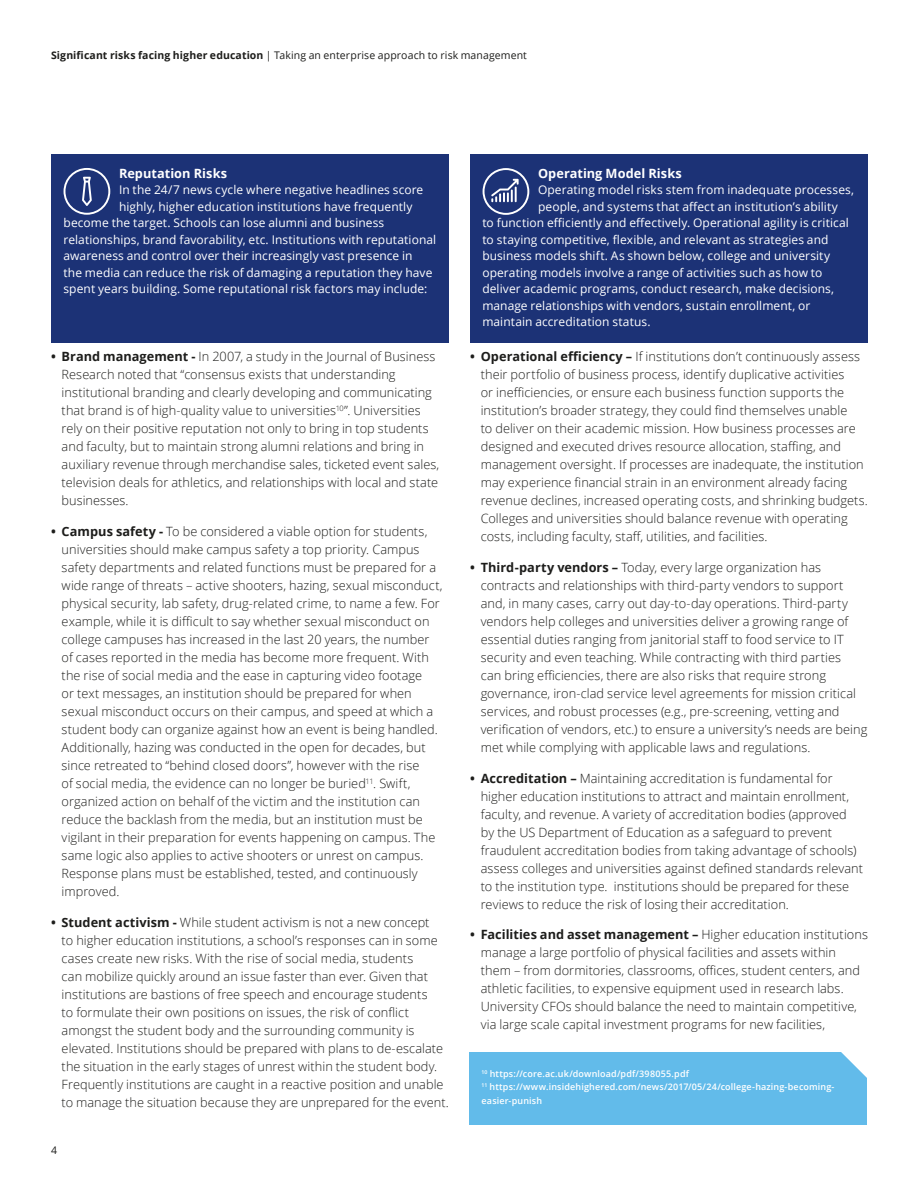
<style>
.page{position:relative;width:918px;height:1188px;background:#fff}
.page>*{position:absolute;margin:0;border:0;box-sizing:border-box;transform-origin:0 0}
.t1{font:300 12.75px/18px "Open Sans";letter-spacing:.005em;color:#1d1d1b}
.Subhead_A__8_5_12pt{font:700 12.75px "Open Sans";letter-spacing:.005em;color:#fff}
.Body_copy__8_5_12pt{font:12px "Open Sans";letter-spacing:.005em;color:#fff}
.t2{font:10.5px "Open Sans";letter-spacing:.01em;color:#1d1d1b}
.Smaller_Text{font:600 9px/13.5px "Open Sans";letter-spacing:.015em;color:#fff}
.s1{font-weight:700}
</style>
<div class="page">
<div style="left:52px;top:154px;width:397px;height:189px;background:#1c3276"></div>
<svg style="left:64px;top:168px;width:46px;height:47px"></svg>
<div style="left:471px;top:155px;width:397px;height:188px;background:#1c3276"></div>
<svg style="left:483px;top:168px;width:46px;height:47px"></svg>
<div style="left:470px;top:1052px;width:397px;height:72px;background:#62bbea"></div>
<svg style="left:841px;top:1052px;width:26px;height:26px"></svg>
<p class="t2" style="left:51px;top:48px;width:477px"><span class="s1">Significant risks facing higher education</span> | Taking an enterprise approach to risk management</p>
<p class="Subhead_A__8_5_12pt" style="left:119px;top:164px;width:110px">Reputation Risks</p>
<p class="Body_copy__8_5_12pt" style="left:119px;top:182px;width:306px">In the 24/7 news cycle where negative headlines score</p>
<p class="Body_copy__8_5_12pt" style="left:119px;top:198px;width:295px">highly, higher education institutions have frequently</p>
<p class="Body_copy__8_5_12pt" style="left:64px;top:215px;width:322px">become the target. Schools can lose alumni and business</p>
<p class="Body_copy__8_5_12pt" style="left:64px;top:231px;width:374px">relationships, brand favorability, etc. Institutions with reputational</p>
<p class="Body_copy__8_5_12pt" style="left:64px;top:248px;width:351px">awareness and control over their increasingly vast presence in</p>
<p class="Body_copy__8_5_12pt" style="left:64px;top:264px;width:370px">the media can reduce the risk of damaging a reputation they have</p>
<p class="Body_copy__8_5_12pt" style="left:64px;top:281px;width:365px">spent years building. Some reputational risk factors may include:</p>
<p class="t1" style="left:62px;top:347px;width:379px;text-indent:-11px"><span class="s1">• Brand management -</span> In 2007, a study in the Journal of Business Research noted that “consensus exists that understanding institutional branding and clearly developing and communicating that brand is of high-quality value to universities<sup>10</sup>”. Universities rely on their positive reputation not only to bring in top students and faculty, but to maintain strong alumni relations and bring in auxiliary revenue through merchandise sales, ticketed event sales, television deals for athletics, and relationships with local and state businesses.</p>
<p class="t1" style="left:62px;top:522px;width:383px;text-indent:-11px"><span class="s1">• Campus safety -</span> To be considered a viable option for students, universities should make campus safety a top priority. Campus safety departments and related functions must be prepared for a wide range of threats – active shooters, hazing, sexual misconduct, physical security, lab safety, drug-related crime, to name a few. For example, while it is difficult to say whether sexual misconduct on college campuses has increased in the last 20 years, the number of cases reported in the media has become more frequent. With the rise of social media and the ease in capturing video footage<br>or text messages, an institution should be prepared for when sexual misconduct occurs on their campus, and speed at which a student body can organize against how an event is being handled.<br>Additionally, hazing was conducted in the open for decades, but since retreated to “behind closed doors”, however with the rise<br>of social media, the evidence can no longer be buried<sup>11</sup>. Swift, organized action on behalf of the victim and the institution can reduce the backlash from the media, but an institution must be vigilant in their preparation for events happening on campus. The same logic also applies to active shooters or unrest on campus.<br>Response plans must be established, tested, and continuously improved.</p>
<p class="t1" style="left:62px;top:913px;width:389px;text-indent:-11px"><span class="s1">• Student activism -</span> While student activism is not a new concept<br>to higher education institutions, a school’s responses can in some cases create new risks. With the rise of social media, students<br>can mobilize quickly around an issue faster than ever. Given that institutions are bastions of free speech and encourage students<br>to formulate their own positions on issues, the risk of conflict amongst the student body and the surrounding community is elevated. Institutions should be prepared with plans to de-escalate the situation in the early stages of unrest within the student body.<br>Frequently institutions are caught in a reactive position and unable to manage the situation because they are unprepared for the event.</p>
<p class="t2" style="left:51px;top:1143px;width:8px">4</p>
<p class="Subhead_A__8_5_12pt" style="left:538px;top:164px;width:145px">Operating Model Risks</p>
<p class="Body_copy__8_5_12pt" style="left:538px;top:182px;width:318px">Operating model risks stem from inadequate processes,</p>
<p class="Body_copy__8_5_12pt" style="left:538px;top:198px;width:301px">people, and systems that affect an institution’s ability</p>
<p class="Body_copy__8_5_12pt" style="left:482px;top:215px;width:368px">to function efficiently and effectively. Operational agility is critical</p>
<p class="Body_copy__8_5_12pt" style="left:482px;top:231px;width:348px">to staying competitive, flexible, and relevant as strategies and</p>
<p class="Body_copy__8_5_12pt" style="left:482px;top:248px;width:349px">business models shift. As shown below, college and university</p>
<p class="Body_copy__8_5_12pt" style="left:482px;top:264px;width:342px">operating models involve a range of activities such as how to</p>
<p class="Body_copy__8_5_12pt" style="left:482px;top:281px;width:353px">deliver academic programs, conduct research, make decisions,</p>
<p class="Body_copy__8_5_12pt" style="left:482px;top:297px;width:330px">manage relationships with vendors, sustain enrollment, or</p>
<p class="Body_copy__8_5_12pt" style="left:482px;top:314px;width:170px">maintain accreditation status.</p>
<p class="t1" style="left:481px;top:347px;width:389px;text-indent:-11px"><span class="s1">• Operational efficiency –</span> If institutions don’t continuously assess their portfolio of business process, identify duplicative activities<br>or inefficiencies, or ensure each business function supports the institution’s broader strategy, they could find themselves unable<br>to deliver on their academic mission. How business processes are designed and executed drives resource allocation, staffing, and management oversight. If processes are inadequate, the institution may experience financial strain in an environment already facing revenue declines, increased operating costs, and shrinking budgets.<br>Colleges and universities should balance revenue with operating costs, including faculty, staff, utilities, and facilities.</p>
<p class="t1" style="left:481px;top:558px;width:388px;text-indent:-11px"><span class="s1">• Third-party vendors –</span> Today, every large organization has contracts and relationships with third-party vendors to support and, in many cases, carry out day-to-day operations. Third-party vendors help colleges and universities deliver a growing range of essential duties ranging from janitorial staff to food service to IT security and even teaching. While contracting with third parties<br>can bring efficiencies, there are also risks that require strong governance, iron-clad service level agreements for mission critical services, and robust processes (e.g., pre-screening, vetting and verification of vendors, etc.) to ensure a university’s needs are being met while complying with applicable laws and regulations.</p>
<p class="t1" style="left:481px;top:769px;width:384px;text-indent:-11px"><span class="s1">• Accreditation –</span> Maintaining accreditation is fundamental for higher education institutions to attract and maintain enrollment, faculty, and revenue. A variety of accreditation bodies (approved by the US Department of Education as a safeguard to prevent fraudulent accreditation bodies from taking advantage of schools) assess colleges and universities against defined standards relevant to the institution type. institutions should be prepared for these reviews to reduce the risk of losing their accreditation.</p>
<p class="t1" style="left:481px;top:925px;width:389px;text-indent:-11px"><span class="s1">• Facilities and asset management –</span> Higher education institutions manage a large portfolio of physical facilities and assets within them – from dormitories, classrooms, offices, student centers, and athletic facilities, to expensive equipment used in research labs.<br>University CFOs should balance the need to maintain competitive, via large scale capital investment programs for new facilities,</p>
<p class="Smaller_Text" style="left:482px;top:1067px;width:209px"><sup>10</sup> https://core.ac.uk/download/pdf/398055.pdf</p>
<p class="Smaller_Text" style="left:482px;top:1080px;width:354px"><sup>11</sup> https://www.insidehighered.com/news/2017/05/24/college-hazing-becoming&shy;easier-punish</p>
</div>
